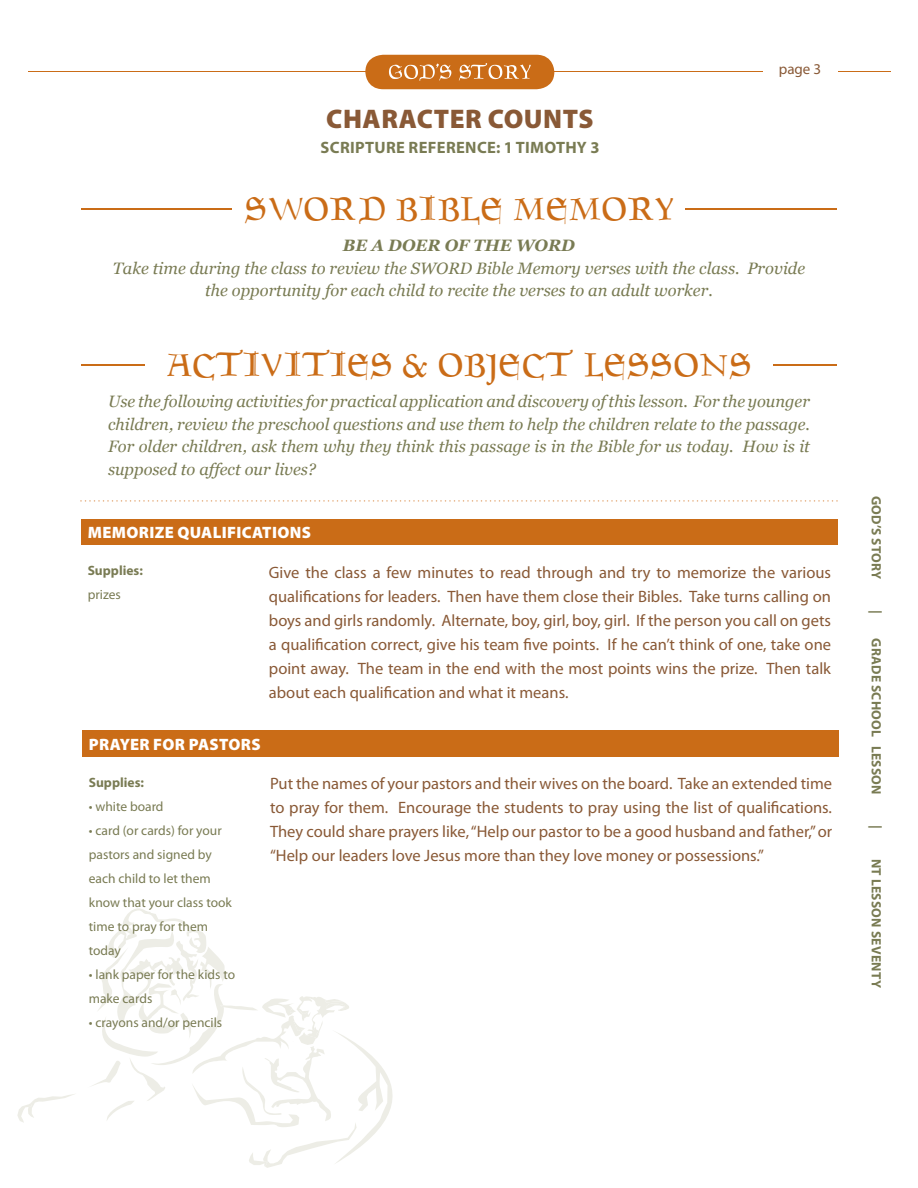
<style>
.page{position:relative;width:918px;height:1188px;background:#fff}
.page>*{position:absolute;margin:0;border:0;box-sizing:border-box;transform-origin:0 0}
.t1{font:45px "Goudament";color:#ca6c17}
.t2{font:900 27px "Myriad Pro";letter-spacing:.02em;color:#895936}
.t3{font:16.5px/24px "Myriad Pro";color:#895936;text-align:justify}
.t4{font:italic 16.5px/22.5px "Georgia";color:#797b53;text-align:center}
.t5{font:900 16.5px "Myriad Pro";letter-spacing:.02em;color:#fff}
.t6{font:700 16.5px "Myriad Pro";letter-spacing:.02em;color:#797b53}
.t7{font:italic 700 16.5px "Georgia";color:#797b53}
.t8{font:15px "Myriad Pro";color:#895936}
.t9{font:13.5px/24px "Myriad Pro";color:#797b53}
.t10{font:700 13.5px "Myriad Pro";letter-spacing:.02em;color:#797b53}
.t11{font:700 13.5px "Myriad Pro";color:#797b53}
</style>
<div class="page">
<svg style="left:92px;top:908px;width:301px;height:260px"></svg>
<svg style="left:17px;top:1094px;width:57px;height:29px"></svg>
<hr style="left:29px;top:72px;width:862px;height:1px;background:#ca6c17">
<svg style="left:365px;top:55px;width:189px;height:34px;background:#d07e34"></svg>
<div style="left:763px;top:63px;width:74px;height:23px;background:#fff"></div>
<hr style="left:81px;top:208px;width:756px;height:2px;background:#ca6c17">
<div style="left:233px;top:188px;width:452px;height:47px;background:#fff"></div>
<hr style="left:81px;top:364px;width:756px;height:2px;background:#ca6c17">
<div style="left:145px;top:344px;width:628px;height:47px;background:#fff"></div>
<svg style="left:80px;top:500px;width:758px;height:2px"></svg>
<div style="left:82px;top:520px;width:755px;height:24px;background:#ca6c17"></div>
<hr style="left:836px;top:520px;width:2px;height:23px;background:#ca6c17">
<hr style="left:81px;top:519px;width:162px;height:1px;background:#ca6c17">
<svg style="left:81px;top:520px;width:1px;height:23px"></svg>
<svg style="left:243px;top:519px;width:20px;height:1px"></svg>
<hr style="left:263px;top:519px;width:575px;height:1px;background:#ca6c17">
<hr style="left:81px;top:543px;width:162px;height:2px;background:#ca6c17">
<hr style="left:243px;top:543px;width:20px;height:2px;background:#ca6c17">
<hr style="left:263px;top:543px;width:575px;height:2px;background:#ca6c17">
<div style="left:83px;top:731px;width:755px;height:25px;background:#ca6c17"></div>
<hr style="left:837px;top:732px;width:2px;height:23px;background:#ca6c17">
<hr style="left:82px;top:730px;width:162px;height:2px;background:#ca6c17">
<hr style="left:82px;top:732px;width:2px;height:23px;background:#ca6c17">
<hr style="left:244px;top:730px;width:20px;height:2px;background:#ca6c17">
<hr style="left:264px;top:730px;width:575px;height:2px;background:#ca6c17">
<hr style="left:82px;top:755px;width:162px;height:1px;background:#ca6c17">
<hr style="left:264px;top:755px;width:575px;height:1px;background:#ca6c17">
<h2 class="t2" style="left:326px;top:104px;width:269px">CHARACTER COUNTS</h2>
<p class="t6" style="left:321px;top:138px;width:280px">SCRIPTURE REFERENCE: 1 TIMOTHY 3</p>
<p class="t8" style="left:779px;top:61px;width:44px">page 3</p>
<h1 class="t1" style="left:244px;top:194px;width:432px">SWORD BIBLE MEMORY</h1>
<p class="t7" style="left:343px;top:236px;width:234px">BE A DOER OF THE WORD</p>
<p class="t4" style="left:113px;top:257px;width:694px">Take time during the class to review the SWORD Bible Memory verses with the class. Provide the opportunity for each child to recite the verses to an adult worker.</p>
<h1 class="t1" style="left:167px;top:350px;width:586px">ACTIVITIES &amp; OBJECT LESSONS</h1>
<p class="t4" style="left:108px;top:390px;width:704px;text-align:justify">Use the following activities for practical application and discovery of this lesson. For the younger children, review the preschool questions and use them to help the children relate to the passage.<br>For older children, ask them why they think this passage is in the Bible for us today. How is it supposed to affect our lives?</p>
<p class="t5" style="left:88px;top:523px;width:225px">MEMORIZE QUALIFICATIONS</p>
<p class="t11" style="left:88px;top:563px;width:57px">Supplies:</p>
<p class="t9" style="left:88px;top:583px;width:35px">prizes</p>
<p class="t3" style="left:269px;top:560px;width:564px">Give the class a few minutes to read through and try to memorize the various qualifications for leaders. Then have them close their Bibles. Take turns calling on boys and girls randomly. Alternate, boy, girl, boy, girl. If the person you call on gets a qualification correct, give his team five points. If he can’t think of one, take one point away. The team in the end with the most points wins the prize. Then talk about each qualification and what it means.</p>
<p class="t5" style="left:89px;top:735px;width:173px">PRAYER FOR PASTORS</p>
<p class="t11" style="left:89px;top:775px;width:57px">Supplies:</p>
<p class="t9" style="left:89px;top:794px;width:76px">• white board</p>
<p class="t9" style="left:89px;top:818px;width:145px">• card (or cards) for your pastors and signed by each child to let them know that your class took time to pray for them today</p>
<p class="t9" style="left:89px;top:962px;width:148px">• lank paper for the kids to make cards</p>
<p class="t9" style="left:89px;top:1010px;width:135px">• crayons and/or pencils</p>
<p class="t3" style="left:270px;top:772px;width:564px">Put the names of your pastors and their wives on the board. Take an extended time to pray for them. Encourage the students to pray using the list of qualifications.<br>They could share prayers like, “Help our pastor to be a good husband and father,” or “Help our leaders love Jesus more than they love money or possessions.”</p>
<p class="t10" style="left:884px;top:496px;width:85px;rotate:90deg">GOD’S STORY</p>
<p class="t10" style="left:884px;top:610px;width:5px;rotate:90deg">|</p>
<p class="t10" style="left:884px;top:638px;width:158px;rotate:90deg">GRADE SCHOOL LESSON</p>
<p class="t10" style="left:884px;top:825px;width:5px;rotate:90deg">|</p>
<p class="t10" style="left:884px;top:859px;width:130px;rotate:90deg">NT LESSON SEVENTY</p>
</div>
